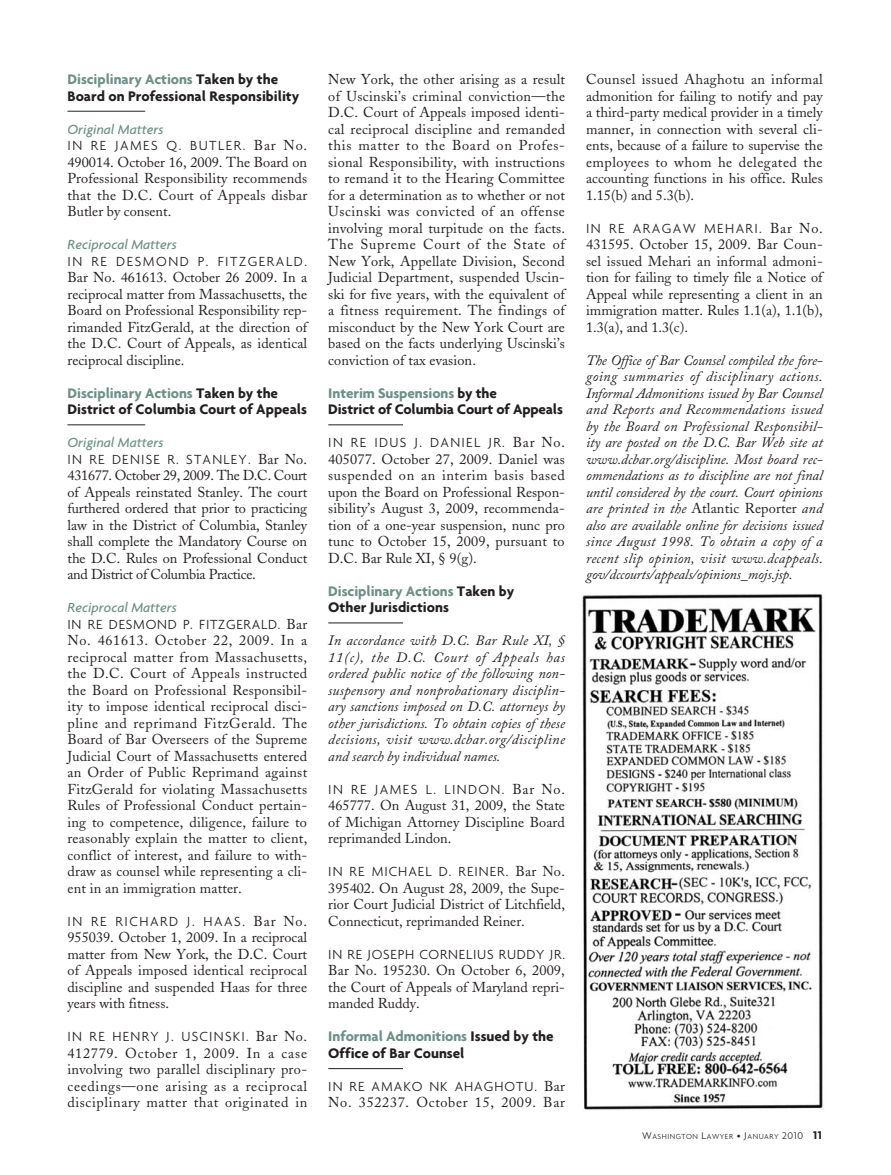
<style>
.page{position:relative;width:891px;height:1175px;background:#fff}
.page>*{position:absolute;margin:0;border:0;box-sizing:border-box;transform-origin:0 0}
.t1{font:700 15px/16.5px "Agenda";letter-spacing:-.005em;color:#231f20}
.t2{font:14.25px/16.5px "Adobe Caslon";letter-spacing:.005em;color:#231f20;text-align:justify}
.t3{font:italic 14.25px/16.5px "Adobe Caslon Pro";color:#231f20;text-align:justify}
.t4{font:300 14.25px/16.5px "Agenda";letter-spacing:.085em;color:#231f20}
.t5{font:300 14.25px/16.5px "Agenda";letter-spacing:.05em;color:#231f20}
.t6{font:300 14.25px "Agenda";letter-spacing:.105em;color:#231f20}
.t7{font:14.25px "Adobe Caslon";letter-spacing:.045em;color:#231f20}
.t8{font:italic 500 14.25px "Agenda";color:#6c9186}
.t9{font:300 7.8px "Agenda";letter-spacing:.065em;color:#231f20}
.s1{color:#6c9186}
.s2{font-weight:500;font-style:italic;color:#6c9186}
.s3{font-family:"Adobe Caslon";font-weight:400}
.s4{font-family:"Adobe Caslon";font-style:normal}
.s5{font-size:10.5px}
.s6{font-weight:700;font-size:12px}
</style>
<div class="page">
<hr style="left:68px;top:111px;width:77px;height:1px;background:#231f20">
<hr style="left:68px;top:424px;width:77px;height:1px;background:#231f20">
<hr style="left:328px;top:424px;width:75px;height:1px;background:#231f20">
<hr style="left:328px;top:622px;width:75px;height:1px;background:#231f20">
<hr style="left:328px;top:1068px;width:75px;height:1px;background:#231f20">
<img style="left:582px;top:594px;width:242px;height:516px">
<p class="t1" style="left:68px;top:71px;width:233px"><span class="s1">Disciplinary Actions</span> Taken by the<br>Board on Professional Responsibility</p>
<p class="t4" style="left:68px;top:120px;width:241px"><span class="s2">Original Matters<br></span>IN RE JAMES Q. BUTLER. <span class="s3">Bar No.</span></p>
<p class="t2" style="left:68px;top:154px;width:241px">490014. October 16, 2009. The Board on Professional Responsibility recommends that the D.C. Court of Appeals disbar Butler by consent.</p>
<p class="t8" style="left:68px;top:236px;width:111px">Reciprocal Matters</p>
<p class="t6" style="left:68px;top:253px;width:241px">IN RE DESMOND P. FITZGERALD.</p>
<p class="t2" style="left:68px;top:269px;width:241px">Bar No. 461613. October 26 2009. In a reciprocal matter from Massachusetts, the Board on Professional Responsibility rep&shy;rimanded FitzGerald, at the direction of the D.C. Court of Appeals, as identical reciprocal discipline.</p>
<p class="t1" style="left:68px;top:384px;width:241px"><span class="s1">Disciplinary Actions</span> Taken by the<br>District of Columbia Court of Appeals</p>
<p class="t4" style="left:68px;top:434px;width:241px"><span class="s2">Original Matters<br></span>IN RE DENISE R. STANLEY. <span class="s3">Bar No.</span></p>
<p class="t2" style="left:68px;top:467px;width:241px">431677. October 29, 2009. The D.C. Court of Appeals reinstated Stanley. The court furthered ordered that prior to practicing law in the District of Columbia, Stanley shall complete the Mandatory Course on the D.C. Rules on Professional Conduct and District of Columbia Practice.</p>
<p class="t5" style="left:68px;top:599px;width:241px"><span class="s2">Reciprocal Matters<br></span>IN RE DESMOND P. FITZGERALD. <span class="s3">Bar</span></p>
<p class="t2" style="left:68px;top:632px;width:241px">No. 461613. October 22, 2009. In a reciprocal matter from Massachusetts, the D.C. Court of Appeals instructed the Board on Professional Responsibil&shy;ity to impose identical reciprocal disci&shy;pline and reprimand FitzGerald. The Board of Bar Overseers of the Supreme Judicial Court of Massachusetts entered an Order of Public Reprimand against FitzGerald for violating Massachusetts Rules of Professional Conduct pertain&shy;ing to competence, diligence, failure to reasonably explain the matter to client, conflict of interest, and failure to with&shy;draw as counsel while representing a cli&shy;ent in an immigration matter.</p>
<p class="t6" style="left:68px;top:913px;width:241px">IN RE RICHARD J. HAAS. <span class="s3">Bar No.</span></p>
<p class="t2" style="left:68px;top:929px;width:241px">955039. October 1, 2009. In a reciprocal matter from New York, the D.C. Court of Appeals imposed identical reciprocal discipline and suspended Haas for three years with fitness.</p>
<p class="t4" style="left:68px;top:1028px;width:241px">IN RE HENRY J. USCINSKI. <span class="s3">Bar No.</span></p>
<p class="t2" style="left:68px;top:1045px;width:241px">412779. October 1, 2009. In a case involving two parallel disciplinary pro&shy;ceedings—one arising as a reciprocal disciplinary matter that originated in</p>
<p class="t2" style="left:328px;top:71px;width:238px">New York, the other arising as a result of Uscinski’s criminal conviction—the D.C. Court of Appeals imposed identi&shy;cal reciprocal discipline and remanded this matter to the Board on Profes&shy;sional Responsibility, with instructions to remand it to the Hearing Committee for a determination as to whether or not Uscinski was convicted of an offense involving moral turpitude on the facts.<br>The Supreme Court of the State of New York, Appellate Division, Second Judicial Department, suspended Uscin&shy;ski for five years, with the equivalent of a fitness requirement. The findings of misconduct by the New York Court are based on the facts underlying Uscinski’s conviction of tax evasion.</p>
<p class="t1" style="left:328px;top:384px;width:236px"><span class="s1">Interim Suspensions</span> by the<br>District of Columbia Court of Appeals</p>
<p class="t4" style="left:328px;top:434px;width:238px">IN RE IDUS J. DANIEL JR. <span class="s3">Bar No.</span></p>
<p class="t2" style="left:328px;top:451px;width:238px">405077. October 27, 2009. Daniel was suspended on an interim basis based upon the Board on Professional Respon&shy;sibility’s August 3, 2009, recommenda&shy;tion of a one-year suspension, nunc pro tunc to October 15, 2009, pursuant to D.C. Bar Rule XI, § 9(g).</p>
<p class="t1" style="left:328px;top:582px;width:188px"><span class="s1">Disciplinary Actions</span> Taken by<br>Other Jurisdictions</p>
<p class="t3" style="left:328px;top:632px;width:238px">In accordance with D.C. Bar Rule XI, § 11(c), the D.C. Court of Appeals has ordered public notice of the following non&shy;suspensory and nonprobationary disciplin&shy;ary sanctions imposed on D.C. attorneys by other jurisdictions. To obtain copies of these decisions, visit www.dcbar.org/discipline and search by individual names.</p>
<p class="t4" style="left:328px;top:780px;width:238px">IN RE JAMES L. LINDON. <span class="s3">Bar No.</span></p>
<p class="t2" style="left:328px;top:797px;width:238px">465777. On August 31, 2009, the State of Michigan Attorney Discipline Board reprimanded Lindon.</p>
<p class="t4" style="left:328px;top:863px;width:238px">IN RE MICHAEL D. REINER. <span class="s3">Bar No.</span></p>
<p class="t2" style="left:328px;top:880px;width:238px">395402. On August 28, 2009, the Supe&shy;rior Court Judicial District of Litchfield, Connecticut, reprimanded Reiner.</p>
<p class="t5" style="left:328px;top:945px;width:238px">IN RE JOSEPH CORNELIUS RUDDY JR.</p>
<p class="t2" style="left:328px;top:962px;width:238px">Bar No. 195230. On October 6, 2009, the Court of Appeals of Maryland repri&shy;manded Ruddy.</p>
<p class="t1" style="left:328px;top:1028px;width:227px"><span class="s1">Informal Admonitions</span> Issued by the<br>Office of Bar Counsel</p>
<p class="t4" style="left:328px;top:1077px;width:238px">IN RE AMAKO NK AHAGHOTU. <span class="s3">Bar</span></p>
<p class="t7" style="left:328px;top:1094px;width:238px">No. 352237. October 15, 2009. Bar</p>
<p class="t2" style="left:586px;top:71px;width:238px">Counsel issued Ahaghotu an informal admonition for failing to notify and pay a third-party medical provider in a timely manner, in connection with several cli&shy;ents, because of a failure to supervise the employees to whom he delegated the accounting functions in his office. Rules 1.15(b) and 5.3(b).</p>
<p class="t4" style="left:586px;top:219px;width:238px">IN RE ARAGAW MEHARI. <span class="s3">Bar No.</span></p>
<p class="t2" style="left:586px;top:236px;width:238px">431595. October 15, 2009. Bar Coun&shy;sel issued Mehari an informal admoni&shy;tion for failing to timely file a Notice of Appeal while representing a client in an immigration matter. Rules 1.1(a), 1.1(b), 1.3(a), and 1.3(c).</p>
<p class="t3" style="left:586px;top:351px;width:238px">The Office of Bar Counsel compiled the fore&shy;going summaries of disciplinary actions.<br>Informal Admonitions issued by Bar Counsel and Reports and Recommendations issued by the Board on Professional Responsibil&shy;ity are posted on the D.C. Bar Web site at www.dcbar.org/discipline. Most board rec&shy;ommendations as to discipline are not final until considered by the court. Court opinions are printed in the <span class="s4">Atlantic Reporter</span> and also are available online for decisions issued since August 1998. To obtain a copy of a recent slip opinion, visit www.dcappeals. gov/dccourts/appeals/opinions_mojs.jsp.</p>
<p class="t9" style="left:642px;top:1132px;width:181px"><span class="s5">W</span>ASHINGTON <span class="s5">L</span>AWYER <span class="s5">• J</span>ANUARY <span class="s5">2010</span> <span class="s6">11</span></p>
</div>
